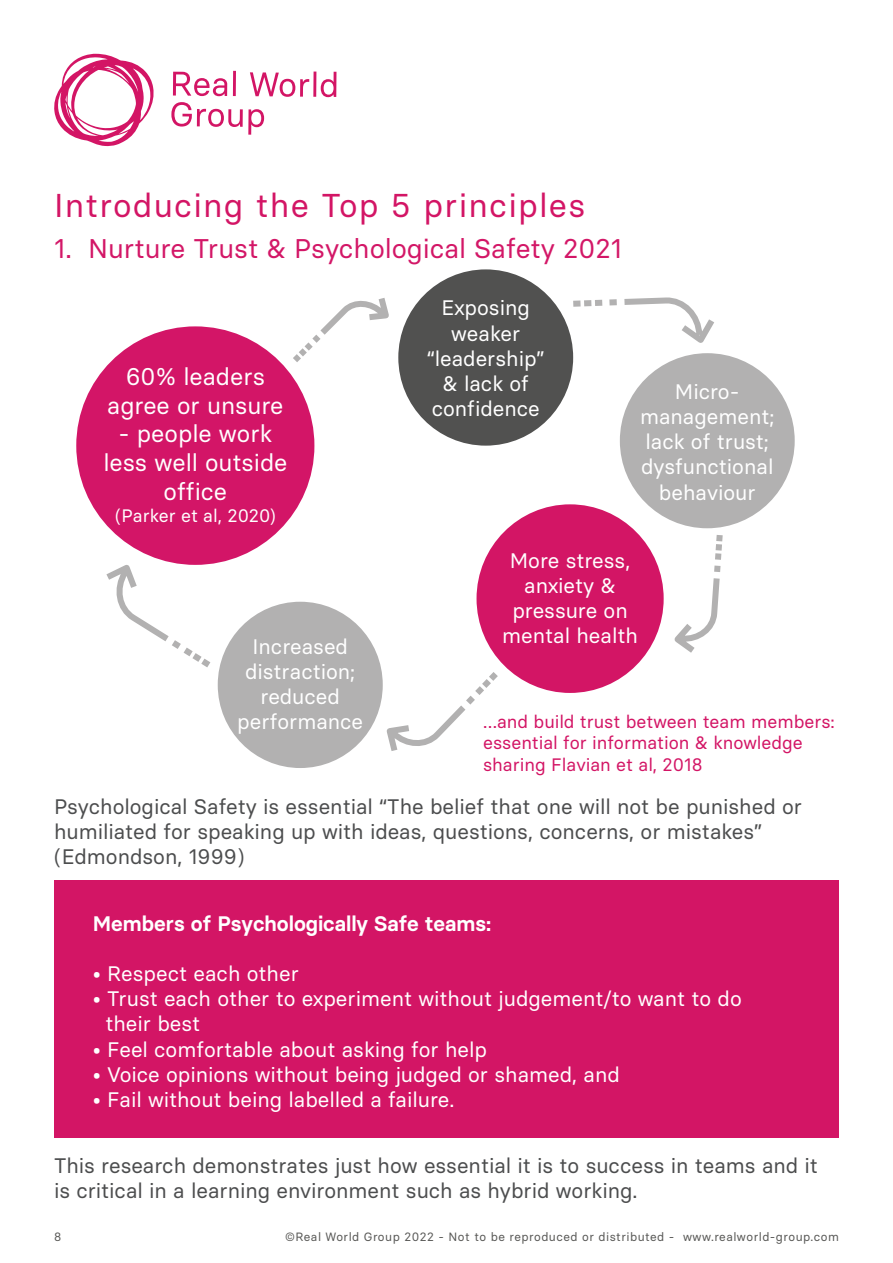
<style>
.page{position:relative;width:893px;height:1263px;background:#fff}
.page>*{position:absolute;margin:0;border:0;box-sizing:border-box;transform-origin:0 0}
.t1{font:33px "Basier Square";letter-spacing:.04em;color:#d31565}
.t2{font:27px "Basier Square";color:#d31767}
.t3{font:24px/28.8px "Basier Square";color:#fff;text-align:center}
.t4{font:21px/25.2px "Basier Square";color:#fff;text-align:center}
.t5{font:21px/25.2px "Basier Square";color:#4c4d4e}
.t6{font:600 21px "Basier Square";color:#fff}
.t7{font:18px/21.6px "Basier Square";color:#d31565}
.t8{font:18px "Basier Square";color:#fff}
.t9{font:12px "Basier Square";letter-spacing:.04em;color:#585856}
</style>
<div class="page">
<svg style="left:54px;top:54px;width:100px;height:92px"></svg>
<hr style="left:233px;top:71px;width:3px;height:25px;background:#d31565">
<hr style="left:313px;top:72px;width:3px;height:25px;background:#d31565">
<svg style="left:321px;top:72px;width:15px;height:25px"></svg>
<svg style="left:171px;top:72px;width:138px;height:63px"></svg>
<div style="left:54px;top:880px;width:785px;height:257px;background:#d31565"></div>
<div style="left:76px;top:326px;width:238px;height:239px;background:#d31567;border-radius:50%"></div>
<div style="left:398px;top:269px;width:175px;height:177px;background:#515150;border-radius:50%"></div>
<div style="left:476px;top:504px;width:188px;height:189px;background:#d31565;border-radius:50%"></div>
<div style="left:218px;top:602px;width:165px;height:166px;background:#b2b1b1;border-radius:50%"></div>
<div style="left:620px;top:353px;width:175px;height:175px;background:#b2b1b1;border-radius:50%"></div>
<svg style="left:567px;top:297px;width:147px;height:52px"></svg>
<svg style="left:106px;top:559px;width:111px;height:109px"></svg>
<svg style="left:286px;top:298px;width:103px;height:71px"></svg>
<svg style="left:382px;top:672px;width:116px;height:79px"></svg>
<svg style="left:674px;top:535px;width:49px;height:118px"></svg>
<h1 class="t1" style="left:54px;top:185px;width:533px">Introducing the Top 5 principles</h1>
<p class="t2" style="left:54px;top:231px;width:570px">1. Nurture Trust &amp; Psychological Safety 2021</p>
<p class="t3" style="left:107px;top:362px;width:178px">60% leaders agree or unsure</p>
<p class="t3" style="left:103px;top:419px;width:186px">- people work less well outside office</p>
<p class="t8" style="left:115px;top:504px;width:162px">(Parker et al, 2020)</p>
<p class="t4" style="left:427px;top:295px;width:119px">Exposing weaker “leadership” &amp; lack of confidence</p>
<p class="t4" style="left:640px;top:378px;width:136px">Micro&shy;management; lack of trust; dysfunctional behaviour</p>
<p class="t4" style="left:237px;top:633px;width:127px">Increased distraction; reduced performance</p>
<p class="t4" style="left:502px;top:547px;width:137px">More stress, anxiety &amp; pressure on mental health</p>
<p class="t7" style="left:483px;top:710px;width:353px">…and build trust between team members: essential for information &amp; knowledge sharing Flavian et al, 2018</p>
<p class="t5" style="left:54px;top:793px;width:749px">Psychological Safety is essential “The belief that one will not be punished or humiliated for speaking up with ideas, questions, concerns, or mistakes” (Edmondson, 1999)</p>
<p class="t6" style="left:93px;top:910px;width:400px">Members of Psychologically Safe teams:</p>
<p class="t4" style="left:93px;top:961px;width:208px">• Respect each other</p>
<p class="t4" style="left:105px;top:986px;width:638px;text-align:left;text-indent:-13px">• Trust each other to experiment without judgement/to want to do their best</p>
<p class="t4" style="left:93px;top:1036px;width:396px">• Feel comfortable about asking for help</p>
<p class="t4" style="left:93px;top:1061px;width:528px">• Voice opinions without being judged or shamed, and</p>
<p class="t4" style="left:93px;top:1087px;width:363px">• Fail without being labelled a failure.</p>
<p class="t5" style="left:54px;top:1152px;width:765px">This research demonstrates just how essential it is to success in teams and it is critical in a learning environment such as hybrid working.</p>
<p class="t9" style="left:54px;top:1229px;width:9px">8</p>
<p class="t9" style="left:285px;top:1229px;width:555px">©Real World Group 2022 - Not to be reproduced or distributed - www.realworld-group.com</p>
</div>
